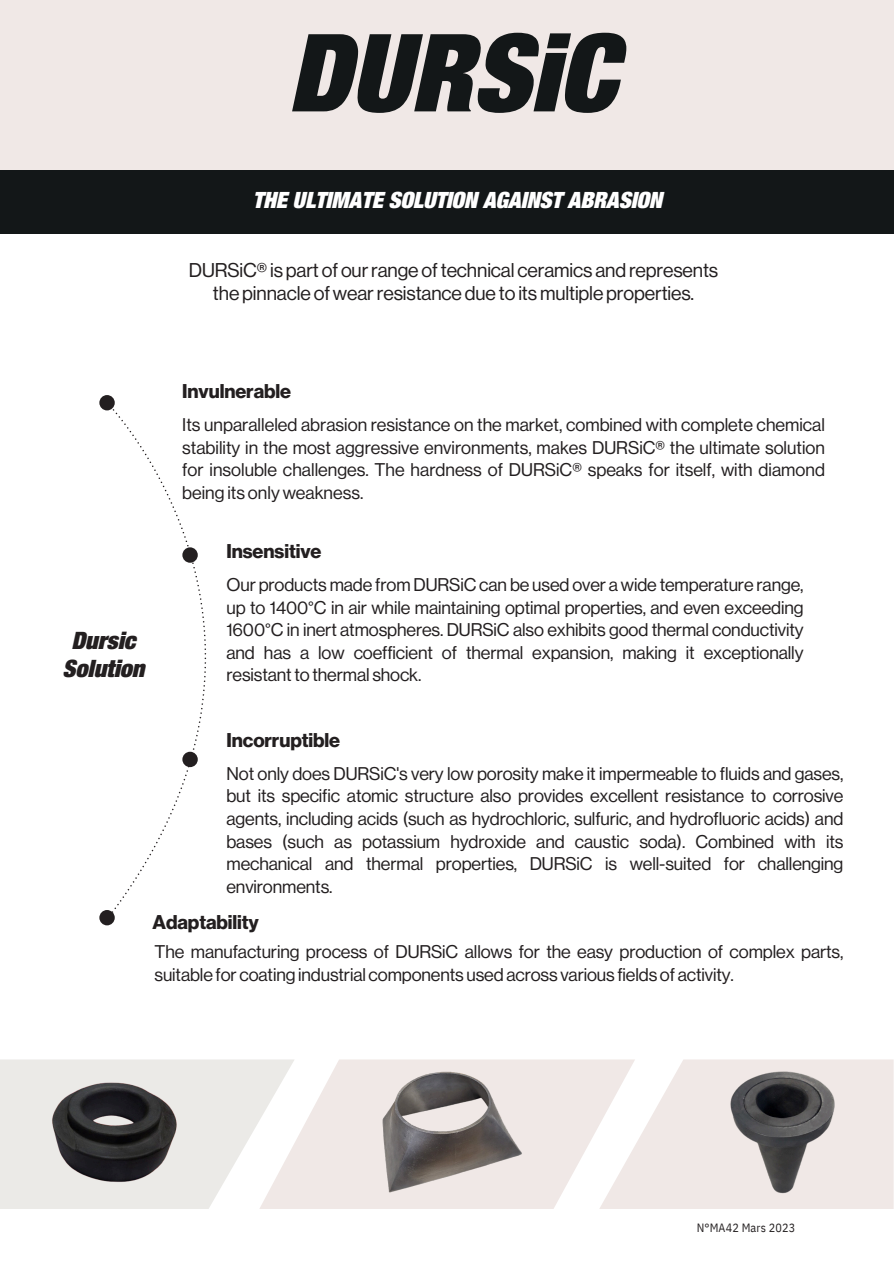
<style>
.page{position:relative;width:894px;height:1264px;background:#fff}
.page>*{position:absolute;margin:0;border:0;box-sizing:border-box;transform-origin:0 0}
.t1{font:italic 900 condensed 108px "Helvetica Neue LT Std";color:#131718}
.t2{font:italic 900 condensed 24px/28.2px "Helvetica Neue LT Std";color:#231f20;text-align:center}
.t3{font:italic 900 condensed 22.5px "Helvetica Neue LT Std";letter-spacing:-.005em;color:#fff}
.t4{font:19.5px/22.5px "Neue Haas Display";letter-spacing:-.005em;color:#231f20;text-align:center}
.t5{font:700 19.5px "Neue Haas Display";letter-spacing:-.005em;color:#231f20}
.t6{font:18px/22.5px "Neue Haas Display";letter-spacing:-.005em;color:#231f20;text-align:justify}
.t7{font:12px "IBM Plex Sans Cond";letter-spacing:.015em;color:#231f20}
</style>
<div class="page">
<div style="left:0;top:0;width:893px;height:170px;background:#f0e8e6"></div>
<div style="left:0;top:170px;width:893px;height:64px;background:#131718"></div>
<svg style="left:0;top:1059px;width:259px;height:150px"></svg>
<svg style="left:107px;top:405px;width:99px;height:508px"></svg>
<div style="left:99px;top:910px;width:16px;height:15px;background:#231f20;border-radius:50%"></div>
<div style="left:99px;top:395px;width:16px;height:15px;background:#231f20;border-radius:50%"></div>
<div style="left:182px;top:547px;width:16px;height:15px;background:#231f20;border-radius:50%"></div>
<div style="left:182px;top:751px;width:16px;height:16px;background:#231f20;border-radius:50%"></div>
<svg style="left:259px;top:1059px;width:339px;height:150px;fill:#f0e8e6"></svg>
<svg style="left:598px;top:1059px;width:295px;height:150px"></svg>
<img style="left:3px;top:1059px;width:223px;height:150px">
<img style="left:337px;top:1059px;width:221px;height:150px">
<img style="left:672px;top:1059px;width:220px;height:150px">
<h4 class="t1" style="left:288px;top:34px;width:329px">DURSiC</h4>
<p class="t3" style="left:253px;top:192px;width:411px">THE ULTIMATE SOLUTION AGAINST ABRASION</p>
<h4 class="t4" style="left:189px;top:260px;width:530px">DURSiC® is part of ourrange oftechnical ceramics and represents the pinnacle of wearresistance due to itsmultiple properties.</h4>
<h4 class="t5" style="left:182px;top:382px;width:110px">Invulnerable</h4>
<h4 class="t6" style="left:182px;top:414px;width:644px">Its unparalleled abrasion resistance on the market, combined with complete chemical stability in the most aggressive environments, makes DURSiC® the ultimate solution for insoluble challenges. The hardness of DURSiC® speaks for itself, with diamond being its only weakness.</h4>
<h4 class="t2" style="left:63px;top:629px;width:83px">Dursic<br>Solution</h4>
<p class="t5" style="left:226px;top:542px;width:96px">Insensitive</p>
<h4 class="t6" style="left:226px;top:574px;width:578px">Our products made from DURSiC can be used over a wide temperature range, up to 1400°C in air while maintaining optimal properties, and even exceeding 1600°C in inert atmospheres. DURSiC also exhibits good thermal conductivity and has a low coefficient of thermal expansion, making it exceptionally resistantto thermal shock.</h4>
<p class="t5" style="left:226px;top:731px;width:115px">Incorruptible</p>
<h4 class="t6" style="left:226px;top:763px;width:618px">Not only does DURSiC's very low porosity make it impermeable to fluids and gases, but its specific atomic structure also provides excellent resistance to corrosive agents, including acids (such as hydrochloric, sulfuric, and hydrofluoric acids) and bases (such as potassium hydroxide and caustic soda). Combined with its mechanical and thermal properties, DURSiC is well-suited for challenging environments.</h4>
<h4 class="t5" style="left:152px;top:912px;width:108px">Adaptability</h4>
<h3 class="t6" style="left:154px;top:941px;width:690px">The manufacturing process of DURSiC allows for the easy production of complex parts, suitable for coating industrial components used across various fields of activity.</h3>
<p class="t7" style="left:696px;top:1219px;width:100px">N°MA42 Mars 2023</p>
</div>
